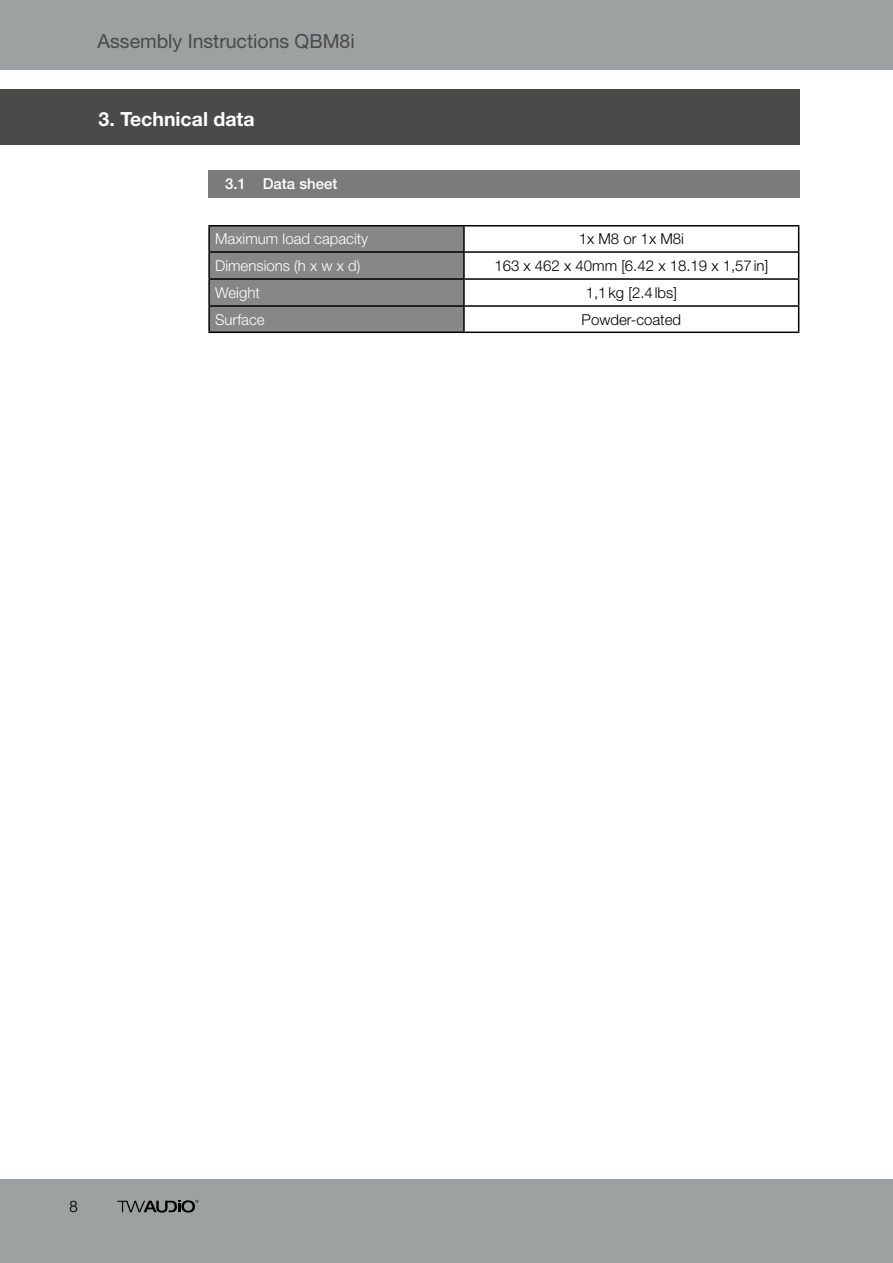
<style>
.page{position:relative;width:893px;height:1263px;background:#fff}
.page>*{position:absolute;margin:0;border:0;box-sizing:border-box;transform-origin:0 0}
.t1{font:19.5px "Helvetica Neue LT Std";color:#4a4a49}
.t2{font:700 19.5px "Helvetica Neue LT Std";color:#fff}
.t3{font:300 16.5px "Lexia";color:#000}
.t4{font:300 15px "Helvetica Neue LT Std";color:#000}
.t5{font:300 15px "Helvetica Neue LT Std";color:#fff}
.t6{font:500 15px "Helvetica Neue LT Std";color:#fff}
</style>
<div class="page">
<div style="left:0;top:0;width:893px;height:69px;background:#9ca1a2"></div>
<div style="left:0;top:1179px;width:893px;height:84px;background:#9ca1a2"></div>
<svg style="left:117px;top:1200px;width:81px;height:12px"></svg>
<div style="left:0;top:89px;width:145px;height:55px;background:#4a4a49"></div>
<div style="left:82px;top:89px;width:717px;height:55px;background:#4a4a49"></div>
<div style="left:210px;top:227px;width:253px;height:105px;background:#878787"></div>
<hr style="left:208px;top:225px;width:256px;height:2px;background:#000">
<hr style="left:208px;top:227px;width:2px;height:24px;background:#000">
<hr style="left:464px;top:225px;width:335px;height:2px;background:#000">
<hr style="left:463px;top:227px;width:2px;height:24px;background:#000">
<hr style="left:208px;top:251px;width:256px;height:2px;background:#000">
<hr style="left:208px;top:253px;width:2px;height:25px;background:#000">
<hr style="left:464px;top:251px;width:335px;height:2px;background:#000">
<hr style="left:463px;top:253px;width:2px;height:25px;background:#000">
<hr style="left:208px;top:278px;width:256px;height:2px;background:#000">
<hr style="left:208px;top:280px;width:2px;height:25px;background:#000">
<hr style="left:464px;top:278px;width:335px;height:2px;background:#000">
<hr style="left:463px;top:280px;width:2px;height:25px;background:#000">
<hr style="left:208px;top:305px;width:256px;height:2px;background:#000">
<hr style="left:208px;top:307px;width:2px;height:25px;background:#000">
<hr style="left:464px;top:305px;width:335px;height:2px;background:#000">
<hr style="left:463px;top:307px;width:2px;height:25px;background:#000">
<svg style="left:798px;top:227px;width:1px;height:105px"></svg>
<hr style="left:208px;top:332px;width:256px;height:1px;background:#000">
<hr style="left:464px;top:332px;width:335px;height:1px;background:#000">
<div style="left:208px;top:170px;width:591px;height:28px;background:#7c7b7b"></div>
<h1 class="t1" style="left:98px;top:29px;width:259px">Assembly Instructions QBM8i</h1>
<h1 class="t2" style="left:99px;top:107px;width:157px">3. Technical data</h1>
<p class="t6" style="left:225px;top:175px;width:114px">3.1 Data sheet</p>
<p class="t5" style="left:215px;top:230px;width:155px">Maximum load capacity</p>
<p class="t4" style="left:579px;top:230px;width:107px">1x M8 or 1x M8i</p>
<p class="t5" style="left:215px;top:256px;width:147px">Dimensions (h x w x d)</p>
<p class="t4" style="left:494px;top:256px;width:275px">163 x 462 x 40mm [6.42 x 18.19 x 1,57in]</p>
<p class="t5" style="left:215px;top:283px;width:46px">Weight</p>
<p class="t4" style="left:586px;top:283px;width:93px">1,1kg [2.4lbs]</p>
<p class="t5" style="left:215px;top:310px;width:51px">Surface</p>
<p class="t4" style="left:582px;top:310px;width:101px">Powder-coated</p>
<p class="t3" style="left:69px;top:1196px;width:10px">8</p>
</div>
